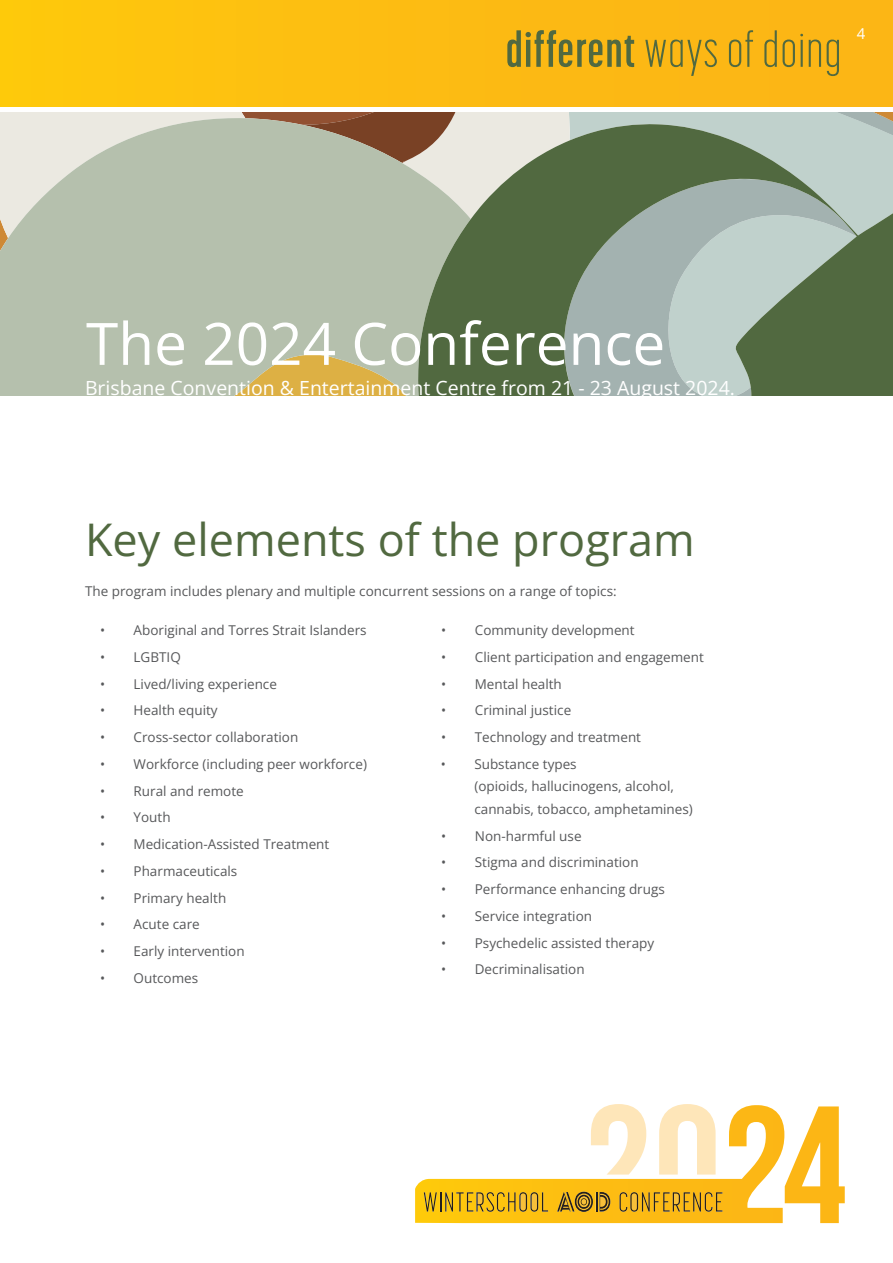
<style>
.page{position:relative;width:893px;height:1263px;background:#fff}
.page>*{position:absolute;margin:0;border:0;box-sizing:border-box;transform-origin:0 0}
.H1_green{font:58.5px "Open Sans";color:#fff}
.H1_green-2{font:45px "Open Sans";color:#516940}
.Body{font:19.5px "Open Sans";color:#fff}
.t1{font:15px "Open Sans";color:#fff}
.Body-2{font:13.5px/22.5px "Open Sans";color:#57585a}
</style>
<div class="page">
<div style="left:0;top:0;width:893px;height:106px;background:#fdbc12"></div>
<div style="left:0;top:112px;width:556px;height:12px;background:#ebe9e1"></div>
<svg style="left:177px;top:112px;width:291px;height:5px"></svg>
<svg style="left:0;top:117px;width:499px;height:278px;background:#b9bfa9"></svg>
<svg style="left:556px;top:112px;width:337px;height:12px;background:#bfcdc6"></svg>
<svg style="left:417px;top:124px;width:476px;height:271px;background:#869882"></svg>
<svg style="left:415px;top:1104px;width:430px;height:119px"></svg>
<svg style="left:507px;top:30px;width:127px;height:38px"></svg>
<svg style="left:645px;top:39px;width:72px;height:37px"></svg>
<svg style="left:729px;top:30px;width:24px;height:37px"></svg>
<svg style="left:764px;top:30px;width:13px;height:37px"></svg>
<svg style="left:783px;top:34px;width:20px;height:33px"></svg>
<hr style="left:801px;top:40px;width:2px;height:27px;background:#516940">
<svg style="left:809px;top:40px;width:12px;height:27px"></svg>
<svg style="left:827px;top:40px;width:12px;height:36px"></svg>
<p class="H1_green" style="left:86px;top:304px;width:581px">The 2024 Conference</p>
<p class="Body" style="left:85px;top:375px;width:651px">Brisbane Convention &amp; Entertainment Centre from 21 - 23 August 2024.</p>
<p class="H1_green-2" style="left:85px;top:509px;width:611px">Key elements of the program</p>
<p class="Body-2" style="left:85px;top:580px;width:533px">The program includes plenary and multiple concurrent sessions on a range of topics:</p>
<p class="Body-2" style="left:100px;top:618px;width:268px">• Aboriginal and Torres Strait Islanders</p>
<p class="Body-2" style="left:100px;top:645px;width:82px">• LGBTIQ</p>
<p class="Body-2" style="left:100px;top:672px;width:178px">• Lived/living experience</p>
<p class="Body-2" style="left:100px;top:699px;width:119px">• Health equity</p>
<p class="Body-2" style="left:100px;top:725px;width:200px">• Cross-sector collaboration</p>
<p class="Body-2" style="left:100px;top:752px;width:268px">• Workforce (including peer workforce)</p>
<p class="Body-2" style="left:100px;top:779px;width:145px">• Rural and remote</p>
<p class="Body-2" style="left:100px;top:806px;width:72px">• Youth</p>
<p class="Body-2" style="left:100px;top:832px;width:231px">• Medication-Assisted Treatment</p>
<p class="Body-2" style="left:100px;top:859px;width:139px">• Pharmaceuticals</p>
<p class="Body-2" style="left:100px;top:886px;width:128px">• Primary health</p>
<p class="Body-2" style="left:100px;top:913px;width:101px">• Acute care</p>
<p class="Body-2" style="left:100px;top:940px;width:146px">• Early intervention</p>
<p class="Body-2" style="left:100px;top:966px;width:100px">• Outcomes</p>
<p class="Body-2" style="left:441px;top:618px;width:195px">• Community development</p>
<p class="Body-2" style="left:441px;top:645px;width:264px">• Client participation and engagement</p>
<p class="Body-2" style="left:441px;top:672px;width:122px">• Mental health</p>
<p class="Body-2" style="left:441px;top:699px;width:131px">• Criminal justice</p>
<p class="Body-2" style="left:441px;top:725px;width:201px">• Technology and treatment</p>
<p class="Body-2" style="left:474px;top:752px;width:220px;text-indent:-34px">• Substance types<br>(opioids, hallucinogens, alcohol, cannabis, tobacco, amphetamines)</p>
<p class="Body-2" style="left:441px;top:824px;width:142px">• Non-harmful use</p>
<p class="Body-2" style="left:441px;top:851px;width:199px">• Stigma and discrimination</p>
<p class="Body-2" style="left:441px;top:877px;width:225px">• Performance enhancing drugs</p>
<p class="Body-2" style="left:441px;top:904px;width:152px">• Service integration</p>
<p class="Body-2" style="left:441px;top:931px;width:214px">• Psychedelic assisted therapy</p>
<p class="Body-2" style="left:441px;top:958px;width:145px">• Decriminalisation</p>
<p class="t1" style="left:857px;top:23px;width:10px">4</p>
</div>
